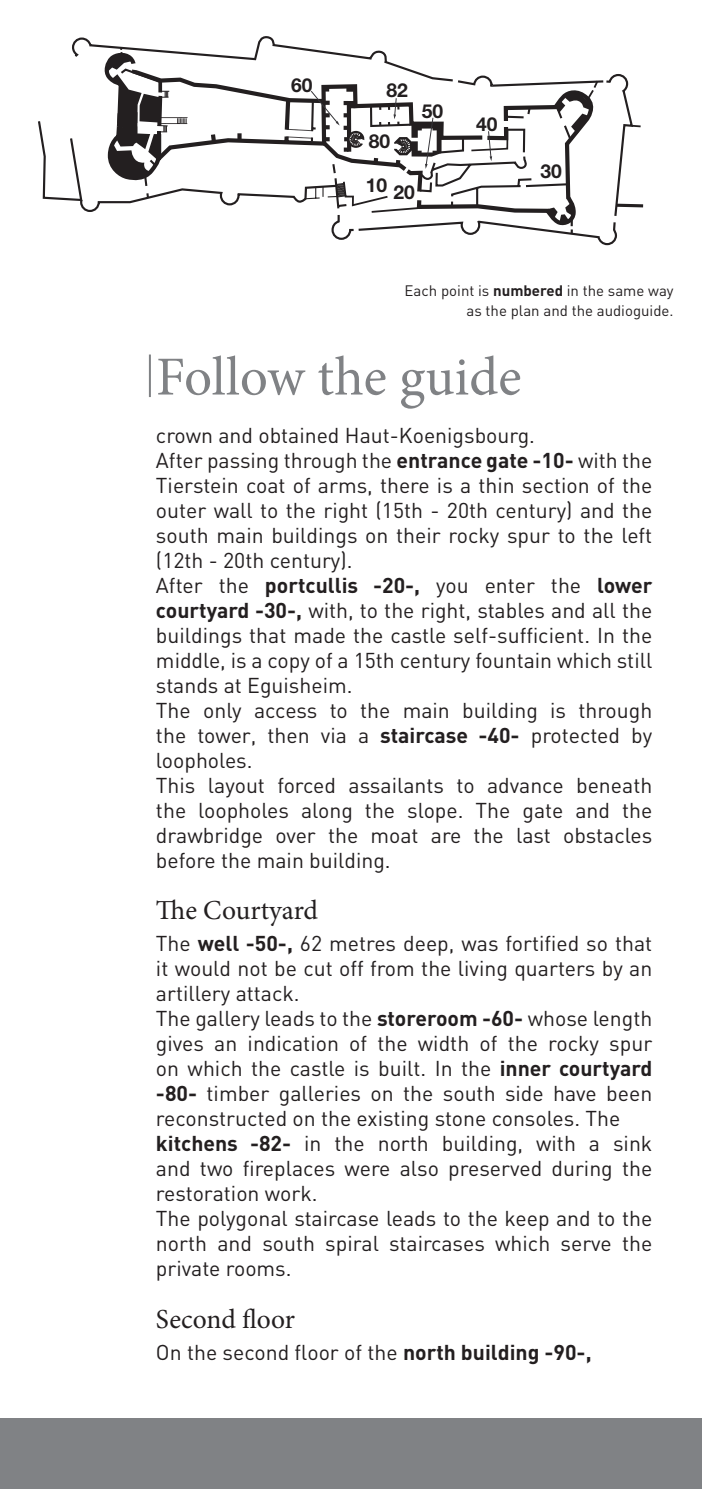
<style>
.page{position:relative;width:702px;height:1489px;background:#fff}
.page>*{position:absolute;margin:0;border:0;box-sizing:border-box;transform-origin:0 0}
.t1{font:55px "Minion Pro";color:#808285}
.t2{font:27.5px "Minion Pro";color:#231f20}
.t3{font:21.25px/25px "DIN";color:#231f20}
.t4{font:700 19.25px "Helvetica Neue";color:#231f20}
.t5{font:15px/20px "DIN";color:#231f20;text-align:right}
.s1{font-weight:700}
</style>
<div class="page">
<svg style="left:38px;top:36px;width:250px;height:176px"></svg>
<svg style="left:591px;top:128px;width:43px;height:118px"></svg>
<svg style="left:119px;top:46px;width:522px;height:82px"></svg>
<hr style="left:617px;top:204px;width:26px;height:3px;background:#231f20">
<svg style="left:107px;top:54px;width:484px;height:186px"></svg>
<hr style="left:149px;top:354px;width:2px;height:43px;background:#808285">
<div style="left:0;top:1417px;width:702px;height:71px;background:#808285"></div>
<p class="t4" style="left:291px;top:73px;width:23px">60</p>
<p class="t4" style="left:386px;top:79px;width:23px">82</p>
<p class="t4" style="left:369px;top:130px;width:23px">80</p>
<p class="t4" style="left:421px;top:99px;width:23px">50</p>
<p class="t4" style="left:366px;top:173px;width:23px">10</p>
<p class="t4" style="left:393px;top:180px;width:23px">20</p>
<p class="t4" style="left:476px;top:112px;width:23px">40</p>
<p class="t4" style="left:540px;top:159px;width:23px">30</p>
<p class="t5" style="left:404px;top:280px;width:270px">Each point is <span class="s1">numbered</span> in the same way as the plan and the audioguide.</p>
<h1 class="t1" style="left:156px;top:340px;width:367px">Follow the guide</h1>
<p class="t3" style="left:156px;top:422px;width:498px">crown and obtained Haut-Koenigsbourg.<br>After passing through the <span class="s1">entrance gate -10-</span> with the Tierstein coat of arms, there is a thin section of the outer wall to the right (15th - 20th century) and the south main buildings on their rocky spur to the left (12th - 20th century).<br>After the <span class="s1">portcullis -20-,</span> you enter the <span class="s1">lower courtyard -30-,</span> with, to the right, stables and all the buildings that made the castle self-sufficient. In the middle, is a copy of a 15th century fountain which still stands at Eguisheim.<br>The only access to the main building is through the tower, then via a <span class="s1">staircase -40-</span> protected by loopholes.<br>This layout forced assailants to advance beneath the loopholes along the slope. The gate and the drawbridge over the moat are the last obstacles before the main building.</p>
<p class="t2" style="left:156px;top:892px;width:164px">The Courtyard</p>
<p class="t3" style="left:156px;top:930px;width:498px">The <span class="s1">well -50-,</span> 62 metres deep, was fortified so that it would not be cut off from the living quarters by an artillery attack.<br>The gallery leads to the <span class="s1">storeroom -60-</span> whose length gives an indication of the width of the rocky spur on which the castle is built. In the <span class="s1">inner courtyard -80-</span> timber galleries on the south side have been reconstructed on the existing stone consoles. The <span class="s1">kitchens -82-</span> in the north building, with a sink and two fireplaces were also preserved during the restoration work.<br>The polygonal staircase leads to the keep and to the north and south spiral staircases which serve the private rooms.</p>
<p class="t2" style="left:156px;top:1300px;width:141px">Second floor</p>
<p class="t3" style="left:156px;top:1339px;width:437px">On the second floor of the <span class="s1">north building -90-,</span></p>
</div>
